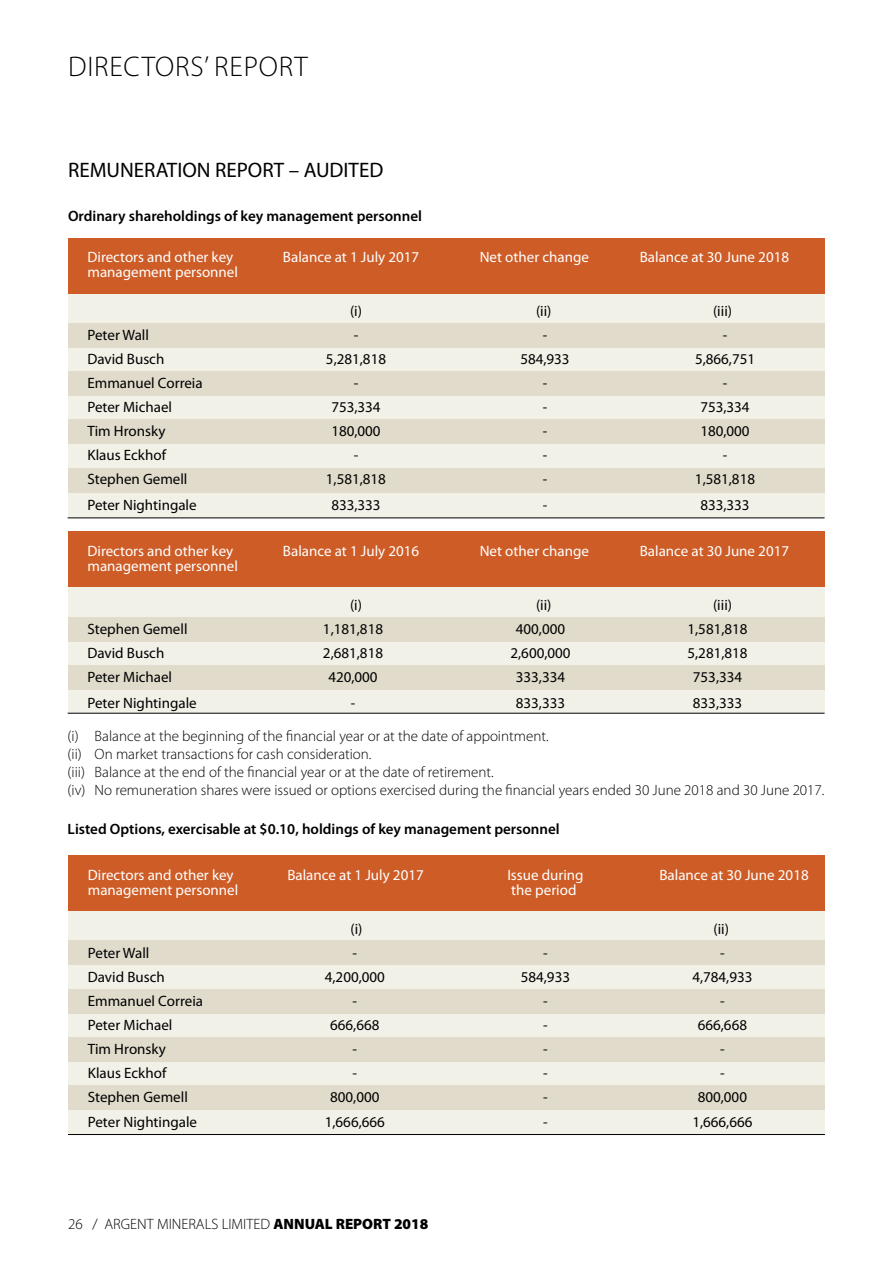
<style>
.page{position:relative;width:893px;height:1263px;background:#fff}
.page>*{position:absolute;margin:0;border:0;box-sizing:border-box;transform-origin:0 0}
.t1{font:300 28.5px "Myriad Pro";letter-spacing:.03em;color:#000}
.t2{font:21px "Myriad Pro";color:#000}
.t3{font:15px "Myriad Pro";color:#000}
.t4{font:300 15px/18px "Myriad Pro";color:#000}
.t5{font:15px "Myriad Pro";color:#fff}
.t6{font:600 15px "Myriad Pro";color:#000}
.s1{font-weight:900}
</style>
<div class="page">
<div style="left:68px;top:239px;width:756px;height:278px;background:#f2f1e8"></div>
<div style="left:68px;top:238px;width:756px;height:55px;background:#ce5c26"></div>
<div style="left:68px;top:323px;width:756px;height:25px;background:#e0dbcb"></div>
<hr style="left:68px;top:517px;width:756px;height:1px;background:#000">
<div style="left:68px;top:371px;width:756px;height:25px;background:#e0dbcb"></div>
<div style="left:68px;top:419px;width:756px;height:25px;background:#e0dbcb"></div>
<div style="left:68px;top:468px;width:756px;height:25px;background:#e0dbcb"></div>
<div style="left:68px;top:532px;width:756px;height:181px;background:#f2f1e8"></div>
<div style="left:68px;top:532px;width:756px;height:55px;background:#ce5c26"></div>
<div style="left:68px;top:617px;width:756px;height:24px;background:#e0dbcb"></div>
<hr style="left:68px;top:713px;width:756px;height:1px;background:#000">
<div style="left:68px;top:665px;width:756px;height:25px;background:#e0dbcb"></div>
<div style="left:68px;top:856px;width:757px;height:278px;background:#f2f1e8"></div>
<div style="left:68px;top:856px;width:757px;height:55px;background:#ce5c26"></div>
<div style="left:68px;top:940px;width:757px;height:25px;background:#e0dbcb"></div>
<hr style="left:68px;top:1134px;width:757px;height:1px;background:#000">
<div style="left:68px;top:989px;width:757px;height:25px;background:#e0dbcb"></div>
<div style="left:68px;top:1037px;width:757px;height:25px;background:#e0dbcb"></div>
<div style="left:68px;top:1085px;width:757px;height:25px;background:#e0dbcb"></div>
<h1 class="t1" style="left:68px;top:49px;width:241px">DIRECTORS’ REPORT</h1>
<h2 class="t2" style="left:68px;top:159px;width:317px">REMUNERATION REPORT – AUDITED</h2>
<p class="t6" style="left:68px;top:206px;width:355px">Ordinary shareholdings of key management personnel</p>
<p class="t5" style="left:87px;top:249px;width:147px">Directors and other key</p>
<p class="t5" style="left:283px;top:249px;width:138px">Balance at 1 July 2017</p>
<p class="t5" style="left:480px;top:249px;width:111px">Net other change</p>
<p class="t5" style="left:640px;top:249px;width:151px">Balance at 30 June 2018</p>
<p class="t5" style="left:87px;top:264px;width:152px">management personnel</p>
<p class="t3" style="left:350px;top:303px;width:14px">(i)</p>
<p class="t3" style="left:536px;top:303px;width:17px">(ii)</p>
<p class="t3" style="left:713px;top:303px;width:21px">(iii)</p>
<p class="t3" style="left:87px;top:327px;width:63px">Peter Wall</p>
<p class="t3" style="left:354px;top:327px;width:6px">-</p>
<p class="t3" style="left:543px;top:327px;width:6px">-</p>
<p class="t3" style="left:723px;top:327px;width:6px">-</p>
<p class="t3" style="left:87px;top:351px;width:78px">David Busch</p>
<p class="t3" style="left:326px;top:351px;width:62px">5,281,818</p>
<p class="t3" style="left:520px;top:351px;width:51px">584,933</p>
<p class="t3" style="left:695px;top:351px;width:62px">5,866,751</p>
<p class="t3" style="left:87px;top:375px;width:117px">Emmanuel Correia</p>
<p class="t3" style="left:354px;top:375px;width:6px">-</p>
<p class="t3" style="left:543px;top:375px;width:6px">-</p>
<p class="t3" style="left:723px;top:375px;width:6px">-</p>
<p class="t3" style="left:87px;top:399px;width:86px">Peter Michael</p>
<p class="t3" style="left:331px;top:399px;width:51px">753,334</p>
<p class="t3" style="left:543px;top:399px;width:6px">-</p>
<p class="t3" style="left:700px;top:399px;width:51px">753,334</p>
<p class="t3" style="left:87px;top:423px;width:79px">Tim Hronsky</p>
<p class="t3" style="left:331px;top:423px;width:51px">180,000</p>
<p class="t3" style="left:543px;top:423px;width:6px">-</p>
<p class="t3" style="left:700px;top:423px;width:51px">180,000</p>
<p class="t3" style="left:87px;top:447px;width:80px">Klaus Eckhof</p>
<p class="t3" style="left:354px;top:447px;width:6px">-</p>
<p class="t3" style="left:543px;top:447px;width:6px">-</p>
<p class="t3" style="left:723px;top:447px;width:6px">-</p>
<p class="t3" style="left:87px;top:471px;width:102px">Stephen Gemell</p>
<p class="t3" style="left:326px;top:471px;width:62px">1,581,818</p>
<p class="t3" style="left:543px;top:471px;width:6px">-</p>
<p class="t3" style="left:695px;top:471px;width:62px">1,581,818</p>
<p class="t3" style="left:87px;top:496px;width:111px">Peter Nightingale</p>
<p class="t3" style="left:331px;top:496px;width:51px">833,333</p>
<p class="t3" style="left:543px;top:496px;width:6px">-</p>
<p class="t3" style="left:700px;top:496px;width:51px">833,333</p>
<p class="t5" style="left:87px;top:543px;width:147px">Directors and other key</p>
<p class="t5" style="left:283px;top:543px;width:138px">Balance at 1 July 2016</p>
<p class="t5" style="left:480px;top:543px;width:111px">Net other change</p>
<p class="t5" style="left:640px;top:543px;width:151px">Balance at 30 June 2017</p>
<p class="t5" style="left:87px;top:558px;width:152px">management personnel</p>
<p class="t3" style="left:350px;top:597px;width:14px">(i)</p>
<p class="t3" style="left:536px;top:597px;width:17px">(ii)</p>
<p class="t3" style="left:713px;top:597px;width:21px">(iii)</p>
<p class="t3" style="left:87px;top:621px;width:102px">Stephen Gemell</p>
<p class="t3" style="left:323px;top:621px;width:62px">1,181,818</p>
<p class="t3" style="left:516px;top:621px;width:51px">400,000</p>
<p class="t3" style="left:687px;top:621px;width:62px">1,581,818</p>
<p class="t3" style="left:87px;top:645px;width:78px">David Busch</p>
<p class="t3" style="left:323px;top:645px;width:62px">2,681,818</p>
<p class="t3" style="left:510px;top:645px;width:62px">2,600,000</p>
<p class="t3" style="left:687px;top:645px;width:62px">5,281,818</p>
<p class="t3" style="left:87px;top:669px;width:86px">Peter Michael</p>
<p class="t3" style="left:328px;top:669px;width:51px">420,000</p>
<p class="t3" style="left:516px;top:669px;width:51px">333,334</p>
<p class="t3" style="left:693px;top:669px;width:51px">753,334</p>
<p class="t3" style="left:87px;top:694px;width:111px">Peter Nightingale</p>
<p class="t3" style="left:351px;top:694px;width:6px">-</p>
<p class="t3" style="left:516px;top:694px;width:51px">833,333</p>
<p class="t3" style="left:693px;top:694px;width:51px">833,333</p>
<p class="t4" style="left:68px;top:726px;width:758px">(i) Balance at the beginning of the financial year or at the date of appointment.<br>(ii) On market transactions for cash consideration.<br>(iii) Balance at the end of the financial year or at the date of retirement.<br>(iv) No remuneration shares were issued or options exercised during the financial years ended 30 June 2018 and 30 June 2017.</p>
<p class="t6" style="left:68px;top:819px;width:494px">Listed Options, exercisable at $0.10, holdings of key management personnel</p>
<p class="t5" style="left:88px;top:867px;width:147px">Directors and other key</p>
<p class="t5" style="left:287px;top:867px;width:138px">Balance at 1 July 2017</p>
<p class="t5" style="left:507px;top:867px;width:78px">Issue during</p>
<p class="t5" style="left:659px;top:867px;width:151px">Balance at 30 June 2018</p>
<p class="t5" style="left:88px;top:882px;width:152px">management personnel</p>
<p class="t5" style="left:511px;top:882px;width:67px">the period</p>
<p class="t3" style="left:350px;top:921px;width:14px">(i)</p>
<p class="t3" style="left:713px;top:921px;width:17px">(ii)</p>
<p class="t3" style="left:88px;top:945px;width:63px">Peter Wall</p>
<p class="t3" style="left:353px;top:945px;width:6px">-</p>
<p class="t3" style="left:543px;top:945px;width:6px">-</p>
<p class="t3" style="left:720px;top:945px;width:6px">-</p>
<p class="t3" style="left:88px;top:969px;width:78px">David Busch</p>
<p class="t3" style="left:325px;top:969px;width:62px">4,200,000</p>
<p class="t3" style="left:521px;top:969px;width:51px">584,933</p>
<p class="t3" style="left:692px;top:969px;width:62px">4,784,933</p>
<p class="t3" style="left:88px;top:993px;width:117px">Emmanuel Correia</p>
<p class="t3" style="left:353px;top:993px;width:6px">-</p>
<p class="t3" style="left:543px;top:993px;width:6px">-</p>
<p class="t3" style="left:720px;top:993px;width:6px">-</p>
<p class="t3" style="left:88px;top:1017px;width:86px">Peter Michael</p>
<p class="t3" style="left:330px;top:1017px;width:51px">666,668</p>
<p class="t3" style="left:543px;top:1017px;width:6px">-</p>
<p class="t3" style="left:698px;top:1017px;width:51px">666,668</p>
<p class="t3" style="left:88px;top:1041px;width:79px">Tim Hronsky</p>
<p class="t3" style="left:353px;top:1041px;width:6px">-</p>
<p class="t3" style="left:543px;top:1041px;width:6px">-</p>
<p class="t3" style="left:720px;top:1041px;width:6px">-</p>
<p class="t3" style="left:88px;top:1065px;width:80px">Klaus Eckhof</p>
<p class="t3" style="left:353px;top:1065px;width:6px">-</p>
<p class="t3" style="left:543px;top:1065px;width:6px">-</p>
<p class="t3" style="left:720px;top:1065px;width:6px">-</p>
<p class="t3" style="left:88px;top:1089px;width:102px">Stephen Gemell</p>
<p class="t3" style="left:330px;top:1089px;width:51px">800,000</p>
<p class="t3" style="left:543px;top:1089px;width:6px">-</p>
<p class="t3" style="left:698px;top:1089px;width:51px">800,000</p>
<p class="t3" style="left:88px;top:1114px;width:111px">Peter Nightingale</p>
<p class="t3" style="left:325px;top:1114px;width:62px">1,666,666</p>
<p class="t3" style="left:543px;top:1114px;width:6px">-</p>
<p class="t3" style="left:692px;top:1114px;width:62px">1,666,666</p>
<p class="t4" style="left:68px;top:1214px;width:362px">26 / ARGENT MINERALS LIMITED <span class="s1">ANNUAL REPORT 2018</span></p>
</div>
